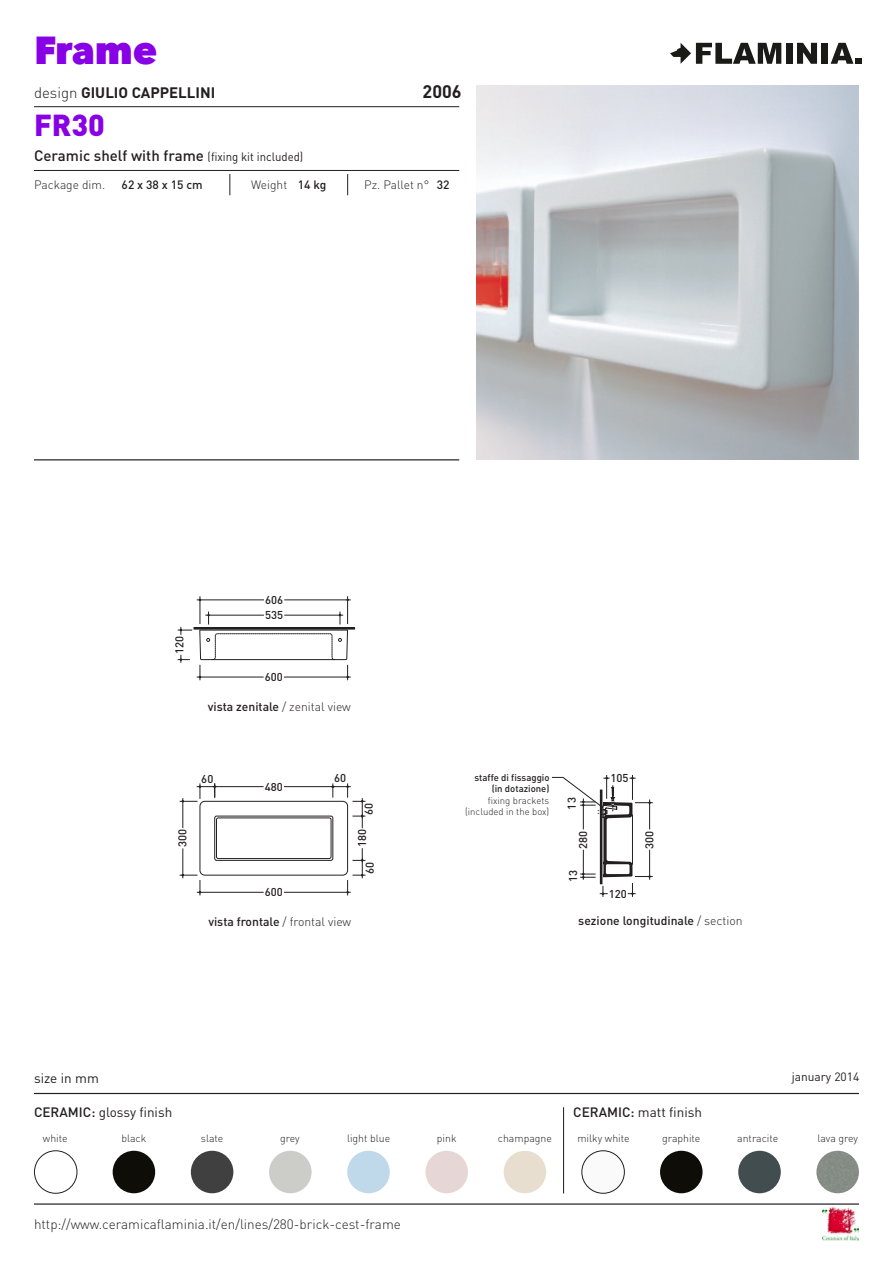
<style>
.page{position:relative;width:893px;height:1263px;background:#fff}
.page>*{position:absolute;margin:0;border:0;box-sizing:border-box;transform-origin:0 0}
.t1{font:800 39px "Avenir Next LT Pro";letter-spacing:-.01em;color:#8800e6}
.t2{font:900 30px "DIN";color:#8800e6}
.t3{font:700 18px "DIN";color:#231f20}
.t4{font:500 15px "DIN";color:#231f20}
.t5{font:700 15px "DIN";color:#231f20}
.t6{font:300 13.5px "DIN";color:#231f20}
.t7{font:13.5px "DIN";color:#231f20}
.t8{font:500 12.15px "DIN";color:#231f20}
.t9{font:300 12px "DIN";color:#231f20}
.t10{font:12px "DIN";color:#231f20}
.t11{font:500 12px "DIN";color:#231f20}
.t12{font:500 11.25px "DIN";color:#231f20}
.t13{font:300 10.5px "DIN";color:#231f20}
.t14{font:300 9.6px "DIN";color:#231f20}
.t15{font:500 9.6px/11.4px "DIN";color:#231f20;text-align:right}
.s1{font-weight:300}
.s2{font-weight:400;font-size:12px}
.s3{font-weight:500}
</style>
<div class="page">
<hr style="left:34px;top:1203px;width:825px;height:2px;background:#231f20">
<img style="left:822px;top:1208px;width:37px;height:32px">
<svg style="left:670px;top:43px;width:111px;height:21px"></svg>
<div style="left:786px;top:43px;width:6px;height:21px;background:#1a1a17"></div>
<svg style="left:797px;top:43px;width:20px;height:21px"></svg>
<div style="left:822px;top:43px;width:6px;height:21px;background:#1a1a17"></div>
<svg style="left:831px;top:43px;width:30px;height:21px"></svg>
<hr style="left:34px;top:459px;width:425px;height:1px;background:#231f20">
<hr style="left:34px;top:106px;width:425px;height:1px;background:#231f20">
<hr style="left:34px;top:170px;width:425px;height:1px;background:#231f20">
<img style="left:476px;top:85px;width:383px;height:374px">
<hr style="left:34px;top:1093px;width:825px;height:1px;background:#231f20">
<svg style="left:230px;top:174px;width:1px;height:21px"></svg>
<svg style="left:347px;top:174px;width:1px;height:21px"></svg>
<svg style="left:178px;top:596px;width:475px;height:301px"></svg>
<hr style="left:600px;top:789px;width:2px;height:95px;background:#231f20">
<hr style="left:194px;top:627px;width:161px;height:3px;background:#231f20">
<div style="left:34px;top:1150px;width:43px;height:43px;border:1px solid #231f20;border-radius:50%"></div>
<div style="left:113px;top:1151px;width:42px;height:42px;background:#0f0d08;border-radius:50%"></div>
<div style="left:191px;top:1151px;width:42px;height:42px;background:#404040;border-radius:50%"></div>
<div style="left:269px;top:1151px;width:43px;height:42px;background:#ccccc9;border-radius:50%"></div>
<div style="left:347px;top:1151px;width:43px;height:42px;background:#bfd9eb;border-radius:50%"></div>
<div style="left:425px;top:1151px;width:43px;height:42px;background:#e6d6d6;border-radius:50%"></div>
<div style="left:504px;top:1151px;width:42px;height:42px;background:#e8decf;border-radius:50%"></div>
<div style="left:582px;top:1151px;width:42px;height:42px;background:#fafafa;border-radius:50%"></div>
<div style="left:582px;top:1150px;width:43px;height:43px;border:1px solid #231f20;border-radius:50%"></div>
<div style="left:660px;top:1151px;width:43px;height:42px;background:#0f0d08;border-radius:50%"></div>
<div style="left:738px;top:1151px;width:43px;height:42px;background:#424d4f;border-radius:50%"></div>
<img style="left:816px;top:1151px;width:43px;height:42px;border-radius:21px">
<hr style="left:563px;top:1107px;width:1px;height:86px;background:#1a1a17">
<h1 class="t1" style="left:34px;top:26px;width:125px">Frame</h1>
<p class="t5" style="left:34px;top:82px;width:183px"><span class="s1">design</span> GIULIO CAPPELLINI</p>
<h3 class="t3" style="left:423px;top:79px;width:41px">2006</h3>
<h2 class="t2" style="left:34px;top:105px;width:72px">FR30</h2>
<p class="t4" style="left:34px;top:146px;width:271px">Ceramic shelf with frame <span class="s2">(fixing kit included)</span></p>
<p class="t9" style="left:34px;top:177px;width:73px">Package dim.</p>
<p class="t11" style="left:122px;top:177px;width:83px">62 x 38 x 15 cm</p>
<p class="t9" style="left:251px;top:177px;width:77px">Weight <span class="s3">14 kg</span></p>
<p class="t9" style="left:364px;top:177px;width:87px">Pz. Pallet n° <span class="s3">32</span></p>
<p class="t12" style="left:265px;top:592px;width:20px">606</p>
<p class="t12" style="left:172px;top:654px;width:20px;rotate:-90deg">120</p>
<p class="t12" style="left:265px;top:608px;width:20px">535</p>
<p class="t12" style="left:265px;top:670px;width:20px">600</p>
<p class="t8" style="left:208px;top:699px;width:145px">vista zenitale <span class="s1">/ zenital view</span></p>
<p class="t12" style="left:175px;top:847px;width:20px;rotate:-90deg">300</p>
<p class="t12" style="left:201px;top:772px;width:14px">60</p>
<p class="t12" style="left:265px;top:779px;width:20px">480</p>
<p class="t12" style="left:265px;top:885px;width:20px">600</p>
<p class="t12" style="left:334px;top:771px;width:14px">60</p>
<p class="t15" style="left:475px;top:771px;width:77px">staffe di fissaggio (in dotazione)</p>
<p class="t14" style="left:488px;top:794px;width:63px">fixing brackets</p>
<p class="t12" style="left:361px;top:815px;width:14px;rotate:-90deg">60</p>
<p class="t14" style="left:465px;top:806px;width:86px">(included in the box)</p>
<p class="t12" style="left:355px;top:847px;width:20px;rotate:-90deg">180</p>
<p class="t12" style="left:363px;top:874px;width:14px;rotate:-90deg">60</p>
<p class="t8" style="left:208px;top:913px;width:144px">vista frontale <span class="s1">/ frontal view</span></p>
<p class="t12" style="left:565px;top:809px;width:14px;rotate:-90deg">13</p>
<p class="t12" style="left:576px;top:848px;width:20px;rotate:-90deg">280</p>
<p class="t12" style="left:566px;top:882px;width:14px;rotate:-90deg">13</p>
<p class="t12" style="left:610px;top:771px;width:20px">105</p>
<p class="t12" style="left:609px;top:886px;width:20px">120</p>
<p class="t12" style="left:642px;top:848px;width:20px;rotate:-90deg">300</p>
<p class="t8" style="left:578px;top:912px;width:166px">sezione longitudinale <span class="s1">/ section</span></p>
<p class="t7" style="left:34px;top:1069px;width:66px">size in mm</p>
<p class="t10" style="left:792px;top:1069px;width:69px">january 2014</p>
<p class="t7" style="left:34px;top:1103px;width:140px"><span class="s3">Ceramic:</span> glossy finish</p>
<p class="t7" style="left:573px;top:1103px;width:130px"><span class="s3">Ceramic:</span> matt finish</p>
<p class="t13" style="left:43px;top:1132px;width:26px">white</p>
<p class="t13" style="left:121px;top:1132px;width:26px">black</p>
<p class="t13" style="left:201px;top:1132px;width:24px">slate</p>
<p class="t13" style="left:280px;top:1132px;width:21px">grey</p>
<p class="t13" style="left:347px;top:1132px;width:45px">light blue</p>
<p class="t13" style="left:437px;top:1132px;width:21px">pink</p>
<p class="t13" style="left:498px;top:1132px;width:55px">champagne</p>
<p class="t13" style="left:577px;top:1132px;width:54px">milky white</p>
<p class="t13" style="left:662px;top:1132px;width:40px">graphite</p>
<p class="t13" style="left:737px;top:1132px;width:43px">antracite</p>
<p class="t13" style="left:817px;top:1132px;width:42px">lava grey</p>
<p class="t6" style="left:34px;top:1216px;width:368px">http://www.ceramicaflaminia.it/en/lines/280-brick-cest-frame</p>
</div>
